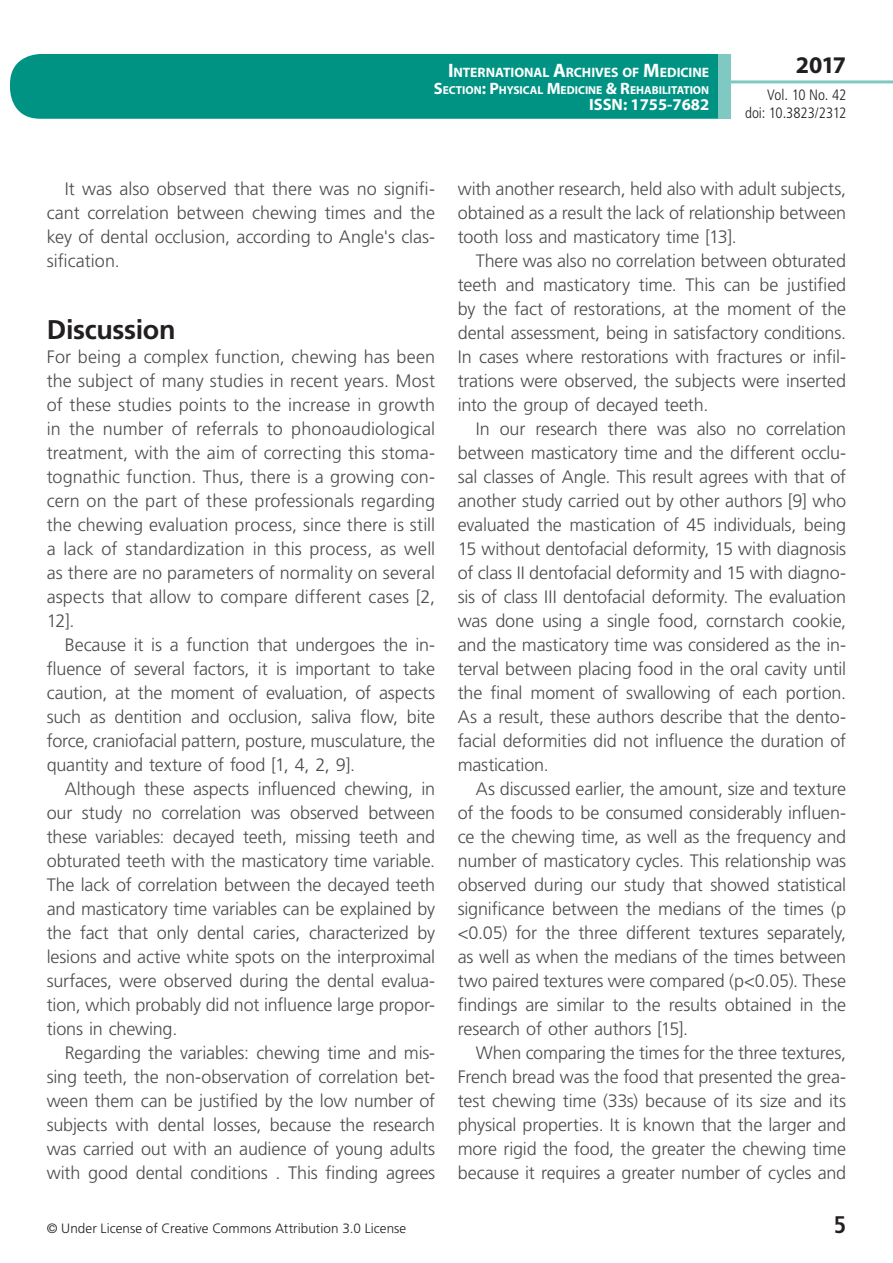
<style>
.page{position:relative;width:893px;height:1263px;background:#fff}
.page>*{position:absolute;margin:0;border:0;box-sizing:border-box;transform-origin:0 0}
.t1{font:700 27px "Frutiger LT Std";letter-spacing:-.015em;color:#231f20}
.t2{font:700 24px "Myriad Pro";color:#231f20}
.t3{font:700 condensed 24px "Frutiger LT Std";color:#231f20}
.t4{font:300 18px/24px "Frutiger LT Std";letter-spacing:-.01em;color:#4b4c4d;text-align:justify}
.t5{font:700 16.5px "Myriad Pro";color:#fff}
.t6{font:300 condensed 15px/18px "Frutiger LT Std";letter-spacing:-.005em;color:#231f20;text-align:right}
.t7{font:700 13.65px "Myriad Pro";letter-spacing:-.005em;color:#fff}
.t8{font:300 13.5px "Frutiger LT Std";letter-spacing:.005em;color:#231f20}
.t9{font:700 11.55px "Myriad Pro";color:#fff}
.s1{font-size:19.5px}
.s2{font-size:16.5px}
</style>
<div class="page">
<div style="left:10px;top:54px;width:775px;height:65px;background:#009384;border-radius:30px"></div>
<div style="left:732px;top:0;width:161px;height:157px;background:#fff"></div>
<hr style="left:730px;top:80px;width:163px;height:3px;background:#80c9c2">
<div style="left:718px;top:54px;width:13px;height:65px;background:#80c9c2"></div>
<p class="t7" style="left:448px;top:64px;width:263px"><span class="s1">I</span>NTERNATIONAL <span class="s1">A</span>RCHIVES OF <span class="s1">M</span>EDICINE</p>
<p class="t9" style="left:434px;top:82px;width:277px"><span class="s2">S</span>ECTION<span class="s2">: P</span>HYSICAL <span class="s2">M</span>EDICINE <span class="s2">&amp; R</span>EHABILITATION</p>
<p class="t5" style="left:589px;top:94px;width:122px">ISSN: 1755-7682</p>
<h2 class="t2" style="left:796px;top:49px;width:52px">2017</h2>
<p class="t6" style="left:745px;top:86px;width:103px">Vol. 10 No. 42 doi: 10.3823/2312</p>
<p class="t4" style="left:47px;top:177px;width:390px;text-indent:18px">It was also observed that there was no signifi&shy;cant correlation between chewing times and the key of dental occlusion, according to Angle's clas&shy;sification.</p>
<h1 class="t1" style="left:47px;top:314px;width:130px">Discussion</h1>
<p class="t4" style="left:47px;top:345px;width:390px">For being a complex function, chewing has been the subject of many studies in recent years. Most of these studies points to the increase in growth in the number of referrals to phonoaudiological treatment, with the aim of correcting this stoma&shy;tognathic function. Thus, there is a growing con&shy;cern on the part of these professionals regarding the chewing evaluation process, since there is still a lack of standardization in this process, as well as there are no parameters of normality on several aspects that allow to compare different cases [2, 12].</p>
<p class="t4" style="left:47px;top:633px;width:390px;text-indent:18px">Because it is a function that undergoes the in&shy;fluence of several factors, it is important to take caution, at the moment of evaluation, of aspects such as dentition and occlusion, saliva flow, bite force, craniofacial pattern, posture, musculature, the quantity and texture of food [1, 4, 2, 9].</p>
<p class="t4" style="left:47px;top:777px;width:390px;text-indent:18px">Although these aspects influenced chewing, in our study no correlation was observed between these variables: decayed teeth, missing teeth and obturated teeth with the masticatory time variable.<br>The lack of correlation between the decayed teeth and masticatory time variables can be explained by the fact that only dental caries, characterized by lesions and active white spots on the interproximal surfaces, were observed during the dental evalua&shy;tion, which probably did not influence large propor&shy;tions in chewing.</p>
<p class="t4" style="left:47px;top:1041px;width:390px;text-indent:18px">Regarding the variables: chewing time and mis&shy;sing teeth, the non-observation of correlation bet&shy;ween them can be justified by the low number of subjects with dental losses, because the research was carried out with an audience of young adults with good dental conditions . This finding agrees</p>
<p class="t4" style="left:458px;top:177px;width:390px">with another research, held also with adult subjects, obtained as a result the lack of relationship between tooth loss and masticatory time [13].</p>
<p class="t4" style="left:458px;top:249px;width:390px;text-indent:18px">There was also no correlation between obturated teeth and masticatory time. This can be justified by the fact of restorations, at the moment of the dental assessment, being in satisfactory conditions.<br>In cases where restorations with fractures or infil&shy;trations were observed, the subjects were inserted into the group of decayed teeth.</p>
<p class="t4" style="left:458px;top:417px;width:390px;text-indent:18px">In our research there was also no correlation between masticatory time and the different occlu&shy;sal classes of Angle. This result agrees with that of another study carried out by other authors [9] who evaluated the mastication of 45 individuals, being 15 without dentofacial deformity, 15 with diagnosis of class II dentofacial deformity and 15 with diagno&shy;sis of class III dentofacial deformity. The evaluation was done using a single food, cornstarch cookie, and the masticatory time was considered as the in&shy;terval between placing food in the oral cavity until the final moment of swallowing of each portion.<br>As a result, these authors describe that the dento&shy;facial deformities did not influence the duration of mastication.</p>
<p class="t4" style="left:458px;top:777px;width:390px;text-indent:18px">As discussed earlier, the amount, size and texture of the foods to be consumed considerably influen&shy;ce the chewing time, as well as the frequency and number of masticatory cycles. This relationship was observed during our study that showed statistical significance between the medians of the times (p &lt;0.05) for the three different textures separately, as well as when the medians of the times between two paired textures were compared (p&lt;0.05). These findings are similar to the results obtained in the research of other authors [15].</p>
<p class="t4" style="left:458px;top:1040px;width:390px;text-indent:18px">When comparing the times for the three textures, French bread was the food that presented the grea&shy;test chewing time (33s) because of its size and its physical properties. It is known that the larger and more rigid the food, the greater the chewing time because it requires a greater number of cycles and</p>
<p class="t8" style="left:47px;top:1220px;width:361px">© Under License of Creative Commons Attribution 3.0 License</p>
<h2 class="t3" style="left:834px;top:1210px;width:14px">5</h2>
</div>
